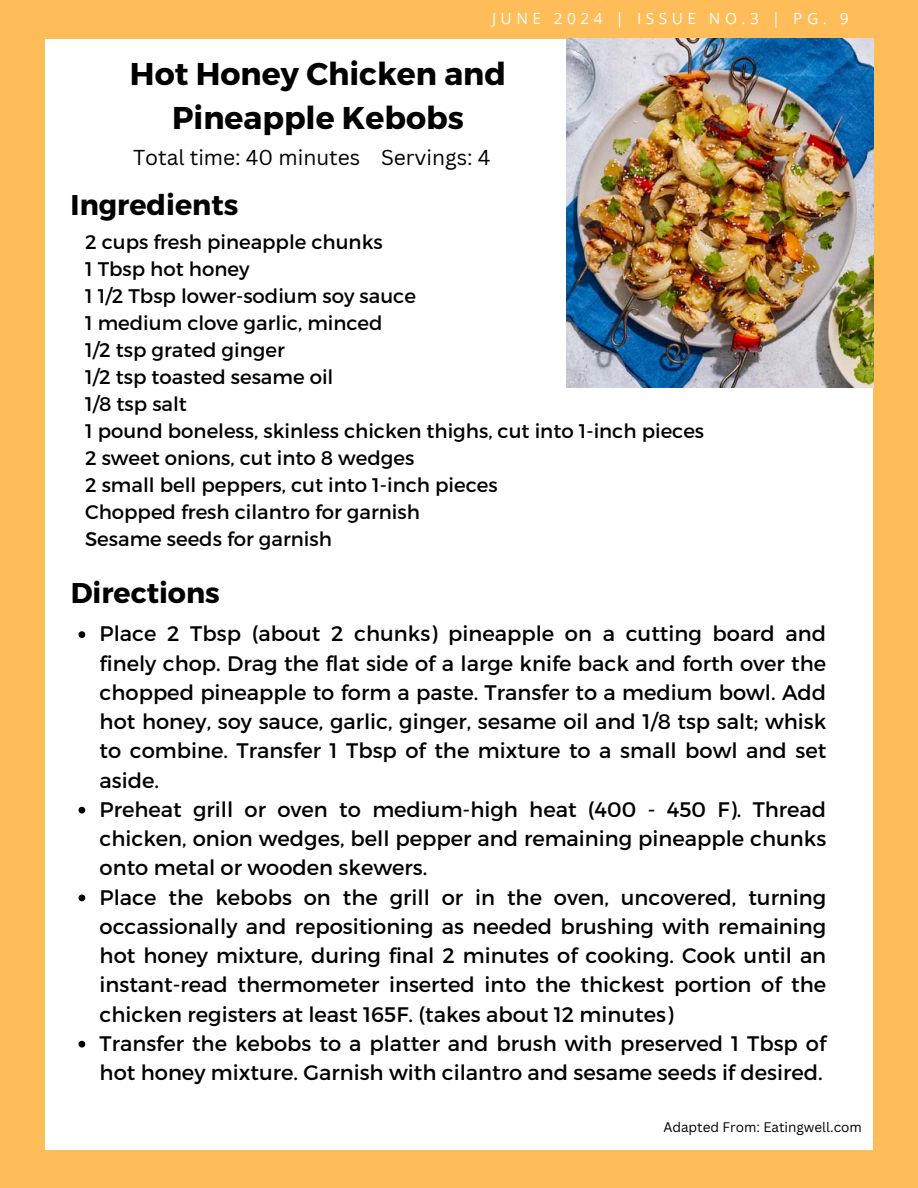
<style>
.page{position:relative;width:918px;height:1188px;background:#ffbd59}
.page>*{position:absolute;margin:0;border:0;box-sizing:border-box;transform-origin:0 0}
.t1{font:700 31.5px/43.8px "Montserrat";color:#000;text-align:center}
.t2{font:700 28.5px "Montserrat";color:#000}
.t3{font:21px/29.2px "Montserrat";color:#000;text-align:justify}
.t4{font:21px "Canva Sans";color:#000}
.t5{font:19.65px/27px "Montserrat";color:#000}
.t6{font:15.45px "Open Sans";letter-spacing:.29em;color:#fff}
.t7{font:13.5px "Canva Sans";color:#000}
</style>
<div class="page">
<div style="left:45px;top:39px;width:828px;height:1110px;background:#fff"></div>
<img style="left:566px;top:39px;width:308px;height:349px">
<svg style="left:79px;top:631px;width:6px;height:7px"></svg>
<svg style="left:79px;top:807px;width:6px;height:7px"></svg>
<svg style="left:79px;top:895px;width:6px;height:6px"></svg>
<svg style="left:79px;top:1041px;width:6px;height:7px"></svg>
<h4 class="t6" style="left:492px;top:8px;width:358px">JUNE 2024 | ISSUE NO.3 | PG. 9</h4>
<h2 class="t1" style="left:130px;top:50px;width:378px">Hot Honey Chicken and<br>Pineapple Kebobs</h2>
<h3 class="t4" style="left:133px;top:143px;width:359px">Total time: 40 minutes Servings: 4</h3>
<h2 class="t2" style="left:71px;top:186px;width:169px">Ingredients</h2>
<h3 class="t5" style="left:85px;top:228px;width:621px">2 cups fresh pineapple chunks<br>1 Tbsp hot honey<br>1 1/2 Tbsp lower-sodium soy sauce<br>1 medium clove garlic, minced<br>1/2 tsp grated ginger<br>1/2 tsp toasted sesame oil<br>1/8 tsp salt<br>1 pound boneless, skinless chicken thighs, cut into 1-inch pieces<br>2 sweet onions, cut into 8 wedges<br>2 small bell peppers, cut into 1-inch pieces<br>Chopped fresh cilantro for garnish<br>Sesame seeds for garnish</h3>
<h2 class="t2" style="left:71px;top:575px;width:151px">Directions</h2>
<p class="t3" style="left:100px;top:618px;width:728px">Place 2 Tbsp (about 2 chunks) pineapple on a cutting board and finely chop. Drag the flat side of a large knife back and forth over the chopped pineapple to form a paste. Transfer to a medium bowl. Add hot honey, soy sauce, garlic, ginger, sesame oil and 1/8 tsp salt; whisk to combine. Transfer 1 Tbsp of the mixture to a small bowl and set aside.</p>
<p class="t3" style="left:100px;top:794px;width:728px">Preheat grill or oven to medium-high heat (400 - 450 F). Thread chicken, onion wedges, bell pepper and remaining pineapple chunks onto metal or wooden skewers.</p>
<p class="t3" style="left:100px;top:881px;width:728px">Place the kebobs on the grill or in the oven, uncovered, turning occassionally and repositioning as needed brushing with remaining hot honey mixture, during final 2 minutes of cooking. Cook until an instant-read thermometer inserted into the thickest portion of the chicken registers at least 165F. (takes about 12 minutes)</p>
<p class="t3" style="left:100px;top:1028px;width:728px">Transfer the kebobs to a platter and brush with preserved 1 Tbsp of hot honey mixture. Garnish with cilantro and sesame seeds if desired.</p>
<p class="t7" style="left:663px;top:1118px;width:200px">Adapted From: Eatingwell.com</p>
</div>
